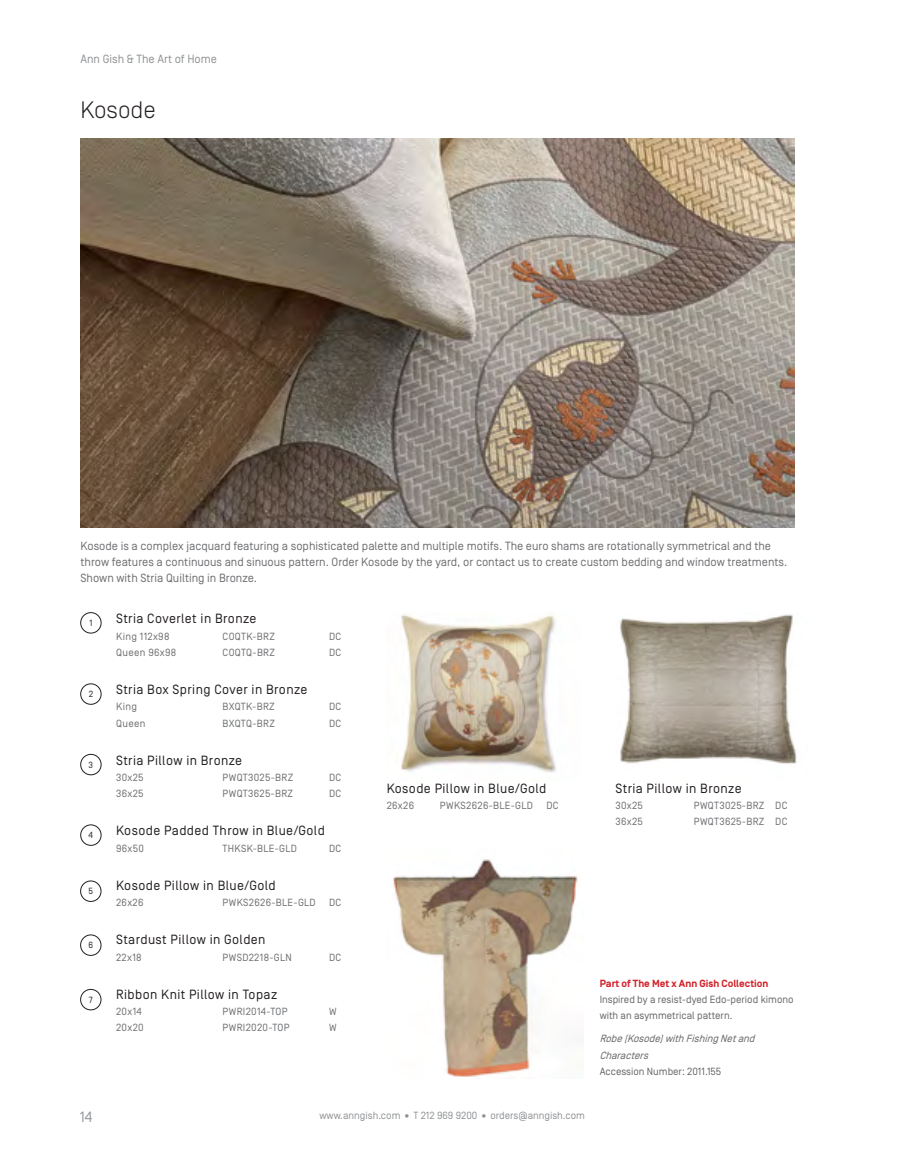
<style>
.page{position:relative;width:905px;height:1175px;background:#fff}
.page>*{position:absolute;margin:0;border:0;box-sizing:border-box;transform-origin:0 0}
.t1{font:300 23.7px "Simplon Norm";color:#231f20}
.t2{font:14.85px "Simplon Norm";color:#939598}
.t3{font:13.35px "Simplon Norm";letter-spacing:.03em;color:#231f20}
.t4{font:11.85px/16.4px "Simplon Norm";color:#6d6e71}
.t5{font:11.85px "Simplon Norm";color:#8f9194}
.t6{font:10.35px "Simplon Norm";letter-spacing:.03em;color:#6d6e71}
.t7{font:10.35px/16.4px "Simplon Norm";color:#636466}
.t8{font:10.35px "Simplon Norm";color:#8f9194}
.t9{font:italic 10.35px/16.4px "Simplon Norm";color:#636466}
.t10{font:700 10.35px "Simplon Norm";color:#d2232a}
.t11{font:8.85px "Simplon Norm";color:#231f20}
</style>
<div class="page">
<img style="left:401px;top:615px;width:156px;height:158px">
<img style="left:80px;top:138px;width:714px;height:389px">
<div style="left:80px;top:612px;width:21px;height:21px;border:1px solid #231f20;border-radius:50%"></div>
<div style="left:80px;top:683px;width:21px;height:21px;border:1px solid #231f20;border-radius:50%"></div>
<div style="left:80px;top:754px;width:21px;height:21px;border:1px solid #231f20;border-radius:50%"></div>
<div style="left:80px;top:824px;width:21px;height:21px;border:1px solid #231f20;border-radius:50%"></div>
<div style="left:80px;top:880px;width:21px;height:21px;border:1px solid #231f20;border-radius:50%"></div>
<img style="left:393px;top:859px;width:185px;height:220px">
<div style="left:80px;top:934px;width:21px;height:21px;border:1px solid #231f20;border-radius:50%"></div>
<div style="left:80px;top:989px;width:21px;height:21px;border:1px solid #231f20;border-radius:50%"></div>
<img style="left:620px;top:614px;width:177px;height:150px">
<p class="t5" style="left:80px;top:52px;width:138px">Ann Gish &amp; The Art of Home</p>
<h1 class="t1" style="left:80px;top:98px;width:77px">Kosode</h1>
<p class="t4" style="left:80px;top:537px;width:708px">Kosode is a complex jacquard featuring a sophisticated palette and multiple motifs. The euro shams are rotationally symmetrical and the throw features a continuous and sinuous pattern. Order Kosode by the yard, or contact us to create custom bedding and window treatments.<br>Shown with Stria Quilting in Bronze.</p>
<p class="t11" style="left:89px;top:618px;width:5px">1</p>
<p class="t11" style="left:89px;top:689px;width:6px">2</p>
<p class="t11" style="left:89px;top:760px;width:6px">3</p>
<p class="t11" style="left:89px;top:830px;width:6px">4</p>
<p class="t11" style="left:89px;top:886px;width:6px">5</p>
<p class="t11" style="left:88px;top:940px;width:6px">6</p>
<p class="t11" style="left:89px;top:995px;width:5px">7</p>
<p class="t3" style="left:116px;top:611px;width:142px">Stria Coverlet in Bronze</p>
<p class="t6" style="left:116px;top:630px;width:55px">King 112x98</p>
<p class="t6" style="left:222px;top:630px;width:54px">COQTK-BRZ</p>
<p class="t6" style="left:329px;top:630px;width:14px">DC</p>
<p class="t6" style="left:116px;top:647px;width:62px">Queen 96x98</p>
<p class="t6" style="left:222px;top:647px;width:54px">COQTQ-BRZ</p>
<p class="t6" style="left:329px;top:647px;width:14px">DC</p>
<p class="t3" style="left:116px;top:682px;width:193px">Stria Box Spring Cover in Bronze</p>
<p class="t6" style="left:116px;top:701px;width:22px">King</p>
<p class="t6" style="left:222px;top:701px;width:54px">BXQTK-BRZ</p>
<p class="t6" style="left:329px;top:701px;width:14px">DC</p>
<p class="t6" style="left:116px;top:717px;width:31px">Queen</p>
<p class="t6" style="left:222px;top:717px;width:54px">BXQTQ-BRZ</p>
<p class="t6" style="left:329px;top:717px;width:14px">DC</p>
<p class="t3" style="left:116px;top:753px;width:128px">Stria Pillow in Bronze</p>
<p class="t6" style="left:116px;top:772px;width:29px">30x25</p>
<p class="t6" style="left:222px;top:772px;width:72px">PWQT3025-BRZ</p>
<p class="t6" style="left:329px;top:772px;width:14px">DC</p>
<p class="t6" style="left:116px;top:788px;width:29px">36x25</p>
<p class="t6" style="left:222px;top:788px;width:72px">PWQT3625-BRZ</p>
<p class="t6" style="left:329px;top:788px;width:14px">DC</p>
<p class="t3" style="left:116px;top:823px;width:210px">Kosode Padded Throw in Blue/Gold</p>
<p class="t6" style="left:116px;top:842px;width:29px">96x50</p>
<p class="t6" style="left:222px;top:842px;width:76px">THKSK-BLE-GLD</p>
<p class="t6" style="left:329px;top:842px;width:14px">DC</p>
<p class="t3" style="left:116px;top:878px;width:161px">Kosode Pillow in Blue/Gold</p>
<p class="t6" style="left:116px;top:897px;width:29px">26x26</p>
<p class="t6" style="left:222px;top:897px;width:95px">PWKS2626-BLE-GLD</p>
<p class="t6" style="left:329px;top:897px;width:14px">DC</p>
<p class="t3" style="left:116px;top:932px;width:151px">Stardust Pillow in Golden</p>
<p class="t6" style="left:116px;top:951px;width:27px">22x18</p>
<p class="t6" style="left:222px;top:951px;width:71px">PWSD2218-GLN</p>
<p class="t6" style="left:329px;top:951px;width:14px">DC</p>
<p class="t3" style="left:116px;top:987px;width:163px">Ribbon Knit Pillow in Topaz</p>
<p class="t6" style="left:116px;top:1006px;width:27px">20x14</p>
<p class="t6" style="left:222px;top:1006px;width:66px">PWRI2014-TOP</p>
<p class="t6" style="left:329px;top:1006px;width:9px">W</p>
<p class="t6" style="left:116px;top:1022px;width:29px">20x20</p>
<p class="t6" style="left:222px;top:1022px;width:68px">PWRI2020-TOP</p>
<p class="t6" style="left:329px;top:1022px;width:9px">W</p>
<p class="t3" style="left:386px;top:781px;width:161px">Kosode Pillow in Blue/Gold</p>
<p class="t6" style="left:386px;top:800px;width:29px">26x26</p>
<p class="t6" style="left:440px;top:800px;width:95px">PWKS2626-BLE-GLD</p>
<p class="t6" style="left:546px;top:800px;width:14px">DC</p>
<h2 class="t2" style="left:80px;top:1108px;width:14px">14</h2>
<p class="t8" style="left:319px;top:1110px;width:267px">www.anngish.com • T 212 969 9200 • orders@anngish.com</p>
<p class="t3" style="left:615px;top:781px;width:128px">Stria Pillow in Bronze</p>
<p class="t6" style="left:615px;top:800px;width:29px">30x25</p>
<p class="t6" style="left:693px;top:800px;width:95px">PWQT3025-BRZ DC</p>
<p class="t6" style="left:615px;top:816px;width:29px">36x25</p>
<p class="t6" style="left:693px;top:816px;width:95px">PWQT3625-BRZ DC</p>
<p class="t10" style="left:599px;top:977px;width:170px">Part of The Met x Ann Gish Collection</p>
<p class="t7" style="left:599px;top:991px;width:195px">Inspired by a resist-dyed Edo-period kimono with an asymmetrical pattern.</p>
<p class="t9" style="left:599px;top:1030px;width:159px">Robe(Kosode)withFishingNetand<br>Characters</p>
<p class="t7" style="left:599px;top:1063px;width:123px">Accession Number: 2011.155</p>
</div>
